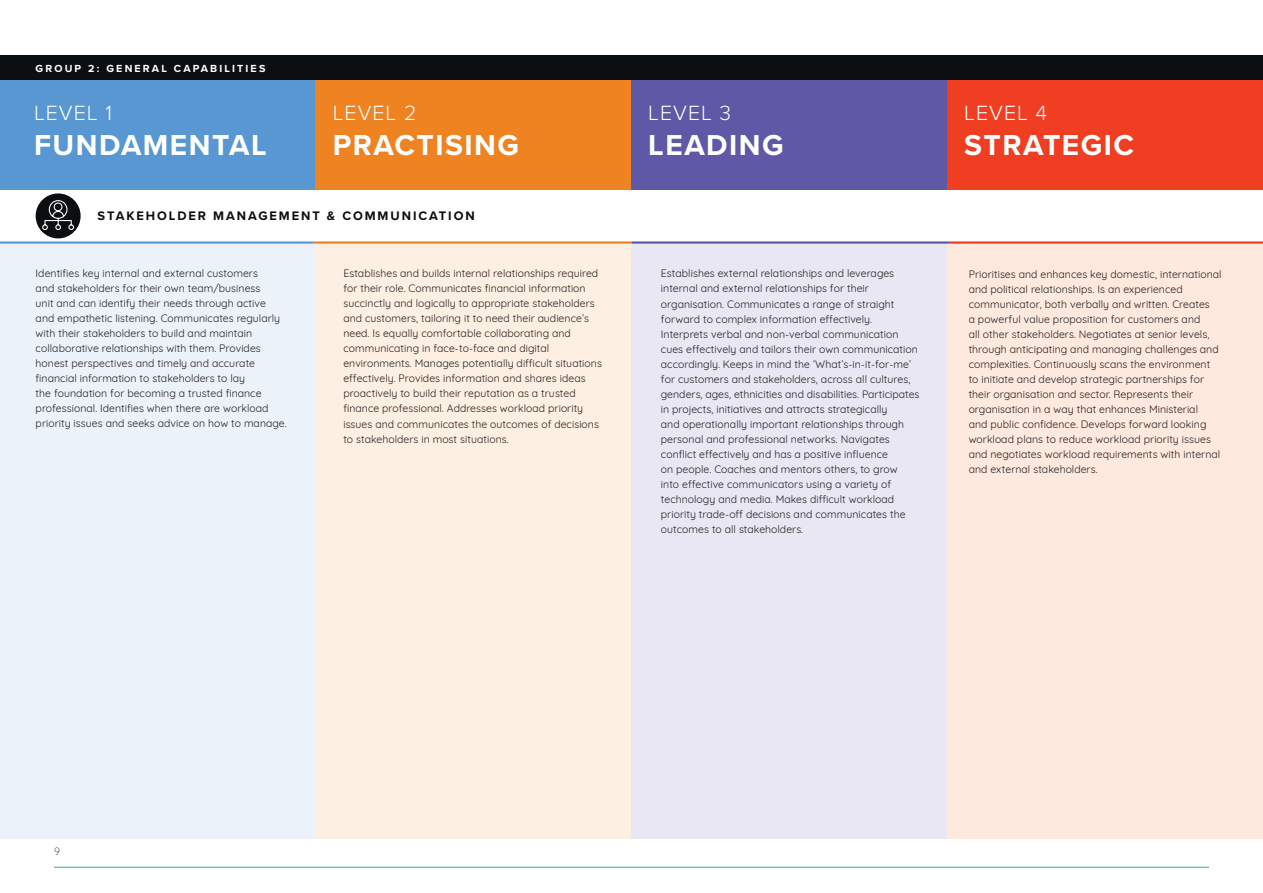
<style>
.page{position:relative;width:1263px;height:893px;background:#fff}
.page>*{position:absolute;margin:0;border:0;box-sizing:border-box;transform-origin:0 0}
.t1{font:700 29.85px "Proxima Nova";letter-spacing:.05em;color:#fff}
.t2{font:300 21.3px "Proxima Nova";letter-spacing:.05em;color:#fff}
.t3{font:700 12.75px "Proxima Nova";letter-spacing:.15em;color:#0c0f11}
.t4{font:700 10.65px "Proxima Nova";letter-spacing:.2em;color:#fff}
.t5{font:10.5px/15px "Quicksand";letter-spacing:.005em;color:#231f20}
.t6{font:300 10.5px "Quicksand";color:#231f20}
</style>
<div class="page">
<hr style="left:54px;top:867px;width:1155px;height:1px;background:#11baa6">
<div style="left:0;top:189px;width:316px;height:650px;background:#ecf2f9"></div>
<div style="left:316px;top:189px;width:315px;height:650px;background:#fdf0e2"></div>
<div style="left:631px;top:189px;width:316px;height:650px;background:#e8e7f3"></div>
<div style="left:947px;top:189px;width:316px;height:650px;background:#fde9de"></div>
<div style="left:0;top:33px;width:316px;height:157px;background:#5897d1"></div>
<div style="left:316px;top:33px;width:315px;height:157px;background:#ef8322"></div>
<div style="left:631px;top:33px;width:316px;height:157px;background:#5e58a6"></div>
<div style="left:947px;top:33px;width:316px;height:157px;background:#ef3e22"></div>
<div style="left:0;top:0;width:1263px;height:56px;background:#fff"></div>
<div style="left:0;top:55px;width:1263px;height:25px;background:#0c0f11"></div>
<div style="left:0;top:190px;width:1263px;height:51px;background:#fff"></div>
<div style="left:36px;top:193px;width:45px;height:45px;background:#0c0f11;border-radius:50%"></div>
<svg style="left:42px;top:200px;width:33px;height:30px"></svg>
<hr style="left:0;top:241px;width:314px;height:3px;background:#5897d1">
<hr style="left:949px;top:241px;width:314px;height:3px;background:#ef3e22">
<hr style="left:631px;top:241px;width:318px;height:3px;background:#5e58a6">
<hr style="left:314px;top:241px;width:317px;height:3px;background:#ef8322">
<p class="t4" style="left:36px;top:60px;width:231px">GROUP 2: GENERAL CAPABILITIES</p>
<h2 class="t2" style="left:34px;top:97px;width:79px">LEVEL 1</h2>
<h1 class="t1" style="left:34px;top:122px;width:234px">FUNDAMENTAL</h1>
<h2 class="t2" style="left:333px;top:97px;width:85px">LEVEL 2</h2>
<h1 class="t1" style="left:333px;top:122px;width:188px">PRACTISING</h1>
<p class="t3" style="left:98px;top:206px;width:379px">STAKEHOLDER MANAGEMENT &amp; COMMUNICATION</p>
<h2 class="t2" style="left:648px;top:97px;width:84px">LEVEL 3</h2>
<h1 class="t1" style="left:648px;top:122px;width:137px">LEADING</h1>
<h2 class="t2" style="left:964px;top:97px;width:84px">LEVEL 4</h2>
<h1 class="t1" style="left:964px;top:122px;width:171px">STRATEGIC</h1>
<p class="t5" style="left:36px;top:265px;width:252px">Identifies key internal and external customers<br>and stakeholders for their own team/business<br>unit and can identify their needs through active and empathetic listening. Communicates regularly with their stakeholders to build and maintain collaborative relationships with them. Provides honest perspectives and timely and accurate financial information to stakeholders to lay<br>the foundation for becoming a trusted finance professional. Identifies when there are workload priority issues and seeks advice on how to manage.</p>
<p class="t5" style="left:343px;top:265px;width:260px">Establishes and builds internal relationships required for their role. Communicates financial information succinctly and logically to appropriate stakeholders and customers, tailoring it to need their audience’s need. Is equally comfortable collaborating and communicating in face-to-face and digital environments. Manages potentially difficult situations effectively. Provides information and shares ideas proactively to build their reputation as a trusted finance professional. Addresses workload priority issues and communicates the outcomes of decisions to stakeholders in most situations.</p>
<p class="t5" style="left:661px;top:265px;width:260px">Establishes external relationships and leverages internal and external relationships for their organisation. Communicates a range of straight forward to complex information effectively.<br>Interprets verbal and non-verbal communication cues effectively and tailors their own communication accordingly. Keeps in mind the ‘What’s-in-it-for-me’ for customers and stakeholders, across all cultures, genders, ages, ethnicities and disabilities. Participates in projects, initiatives and attracts strategically<br>and operationally important relationships through personal and professional networks. Navigates conflict effectively and has a positive influence<br>on people. Coaches and mentors others, to grow<br>into effective communicators using a variety of technology and media. Makes difficult workload priority trade-off decisions and communicates the outcomes to all stakeholders.</p>
<p class="t5" style="left:969px;top:265px;width:254px">Prioritises and enhances key domestic, international and political relationships. Is an experienced communicator, both verbally and written. Creates<br>a powerful value proposition for customers and<br>all other stakeholders. Negotiates at senior levels, through anticipating and managing challenges and complexities. Continuously scans the environment to initiate and develop strategic partnerships for their organisation and sector. Represents their organisation in a way that enhances Ministerial<br>and public confidence. Develops forward looking workload plans to reduce workload priority issues and negotiates workload requirements with internal and external stakeholders.</p>
<p class="t6" style="left:54px;top:844px;width:7px">9</p>
</div>
